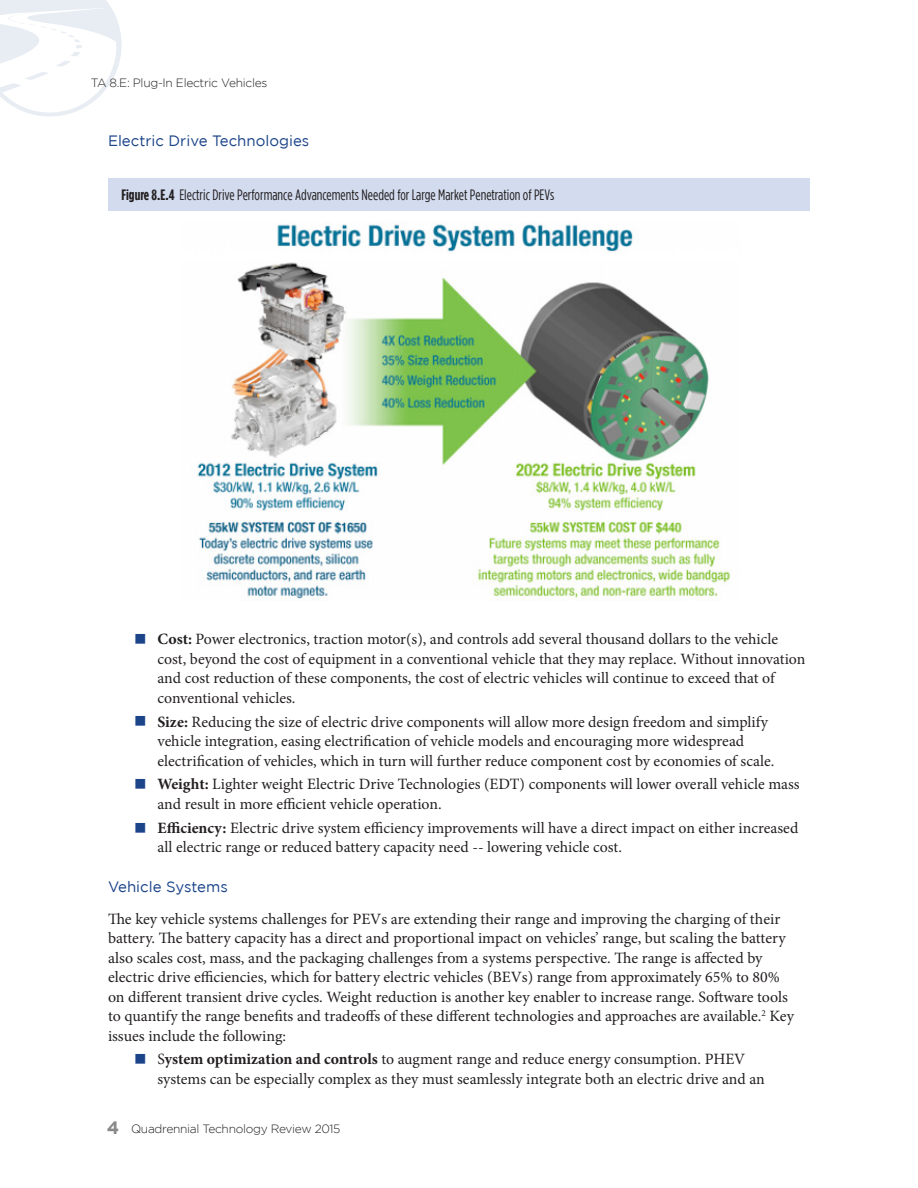
<style>
.page{position:relative;width:918px;height:1188px;background:#fff}
.page>*{position:absolute;margin:0;border:0;box-sizing:border-box;transform-origin:0 0}
.t1{font:15.75px/19.5px "Minion Pro";color:#231f20}
.t2{font:15px "Gotham Condensed";color:#231f20}
.t3{font:15px "Gotham";color:#1b4489}
.t4{font:300 12px "Gotham";letter-spacing:-.025em;color:#231f20}
.s1{font-weight:700}
.s2{color:#1b4489}
.s3{font-weight:700;font-size:18px;color:#8a888a}
</style>
<div class="page">
<svg style="left:0;top:0;width:122px;height:117px"></svg>
<div style="left:108px;top:178px;width:702px;height:33px;background:#d3dcef"></div>
<img style="left:197px;top:223px;width:534px;height:377px">
<p class="t4" style="left:91px;top:77px;width:178px">TA 8.E: Plug-In Electric Vehicles</p>
<p class="t3" style="left:108px;top:132px;width:203px">Electric Drive Technologies</p>
<p class="t2" style="left:122px;top:187px;width:434px"><span class="s1">Figure 8.E.4</span> Electric Drive Performance Advancements Needed for Large Market Penetration of PEVs</p>
<p class="t1" style="left:158px;top:630px;width:649px;text-indent:-23px"><span class="s2">■</span> <span class="s1">Cost:</span> Power electronics, traction motor(s), and controls add several thousand dollars to the vehicle cost, beyond the cost of equipment in a conventional vehicle that they may replace. Without innovation and cost reduction of these components, the cost of electric vehicles will continue to exceed that of conventional vehicles.</p>
<p class="t1" style="left:158px;top:712px;width:618px;text-indent:-23px"><span class="s2">■</span> <span class="s1">Size:</span> Reducing the size of electric drive components will allow more design freedom and simplify vehicle integration, easing electrification of vehicle models and encouraging more widespread electrification of vehicles, which in turn will further reduce component cost by economies of scale.</p>
<p class="t1" style="left:158px;top:775px;width:644px;text-indent:-23px"><span class="s2">■</span> <span class="s1">Weight:</span> Lighter weight Electric Drive Technologies (EDT) components will lower overall vehicle mass and result in more efficient vehicle operation.</p>
<p class="t1" style="left:158px;top:818px;width:642px;text-indent:-23px"><span class="s2">■</span> <span class="s1">Efficiency:</span> Electric drive system efficiency improvements will have a direct impact on either increased all electric range or reduced battery capacity need -- lowering vehicle cost.</p>
<p class="t3" style="left:108px;top:878px;width:121px">Vehicle Systems</p>
<p class="t1" style="left:108px;top:909px;width:688px">The key vehicle systems challenges for PEVs are extending their range and improving the charging of their battery. The battery capacity has a direct and proportional impact on vehicles’ range, but scaling the battery also scales cost, mass, and the packaging challenges from a systems perspective. The range is affected by electric drive efficiencies, which for battery electric vehicles (BEVs) range from approximately 65% to 80% on different transient drive cycles. Weight reduction is another key enabler to increase range. Software tools to quantify the range benefits and tradeoffs of these different technologies and approaches are available.<sup>2</sup> Key issues include the following:</p>
<p class="t1" style="left:158px;top:1050px;width:609px;text-indent:-23px"><span class="s2">■</span> S<span class="s1">ystem optimization and controls</span> to augment range and reduce energy consumption. PHEV systems can be especially complex as they must seamlessly integrate both an electric drive and an</p>
<p class="t4" style="left:107px;top:1122px;width:235px"><span class="s3">4</span> Quadrennial Technology Review 2015</p>
</div>
